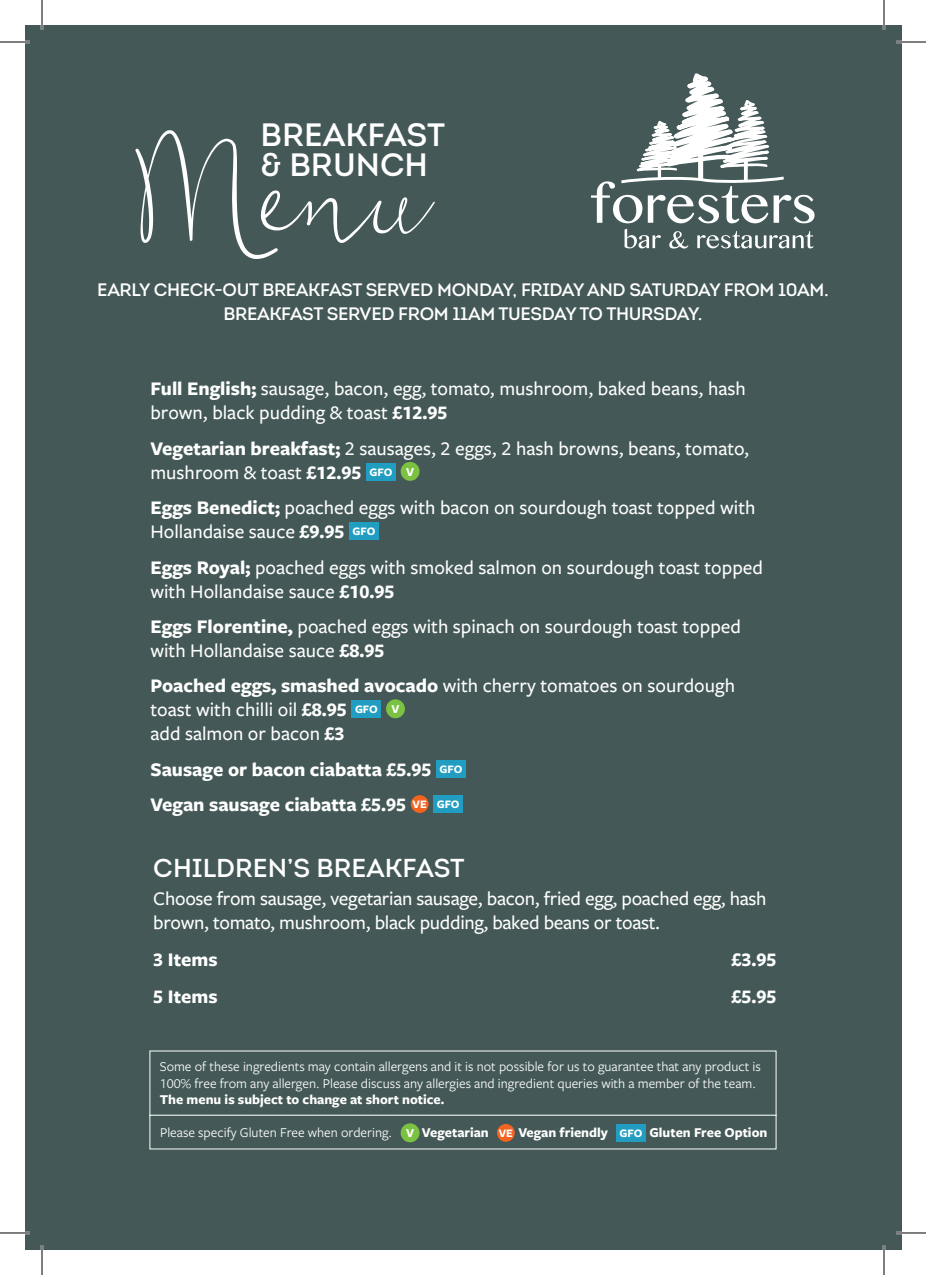
<style>
.page{position:relative;width:926px;height:1275px;background:#fff}
.page>*{position:absolute;margin:0;border:0;box-sizing:border-box;transform-origin:0 0}
.t1{font:166.8px "featherly";color:#fff}
.t2{font:32.4px/30px "Intro Regular Alt";color:#fff}
.t3{font:26px "Intro Regular Alt";color:#fff}
.t4{font:500 20px/24px "Freight Sans Pro";color:#fff}
.t5{font:700 20px/35.4px "Freight Sans Pro";color:#fff}
.t6{font:18px/24px "Intro Regular Alt";letter-spacing:-.02em;color:#fff;text-align:center}
.t7{font:14px/16.8px "Freight Sans Pro";color:#fff}
.t8{font:700 14px "Freight Sans Pro";color:#fff}
.s1{font-weight:700}
.s2{font-weight:700;font-size:11.8px}
.s3{font-size:11.8px}
.s4{font-weight:400}
.s5{font-size:12.6px}
</style>
<div class="page">
<div style="left:25px;top:25px;width:876px;height:1225px;background:#445957"></div>
<svg style="left:624px;top:229px;width:37px;height:19px"></svg>
<svg style="left:669px;top:231px;width:19px;height:17px"></svg>
<svg style="left:697px;top:231px;width:117px;height:17px"></svg>
<svg style="left:591px;top:73px;width:223px;height:150px"></svg>
<div style="left:150px;top:1114px;width:626px;height:35px;background:#445957;border:1px solid #fff"></div>
<div style="left:401px;top:1123px;width:19px;height:19px;background:#7bc142;border-radius:50%"></div>
<div style="left:497px;top:1124px;width:18px;height:17px;background:#f36421;border-radius:50%"></div>
<div style="left:616px;top:1124px;width:30px;height:18px;background:#209dc0"></div>
<div style="left:366px;top:463px;width:30px;height:18px;background:#209dc0"></div>
<div style="left:401px;top:462px;width:19px;height:19px;background:#7bc142;border-radius:50%"></div>
<div style="left:349px;top:522px;width:30px;height:18px;background:#209dc0"></div>
<div style="left:351px;top:700px;width:30px;height:18px;background:#209dc0"></div>
<div style="left:386px;top:699px;width:19px;height:19px;background:#7bc142;border-radius:50%"></div>
<div style="left:436px;top:760px;width:30px;height:17px;background:#209dc0"></div>
<div style="left:411px;top:795px;width:18px;height:18px;background:#f36421;border-radius:50%"></div>
<div style="left:433px;top:795px;width:30px;height:18px;background:#209dc0"></div>
<hr style="left:0;top:41px;width:30px;height:2px;background:#fff">
<hr style="left:896px;top:41px;width:30px;height:2px;background:#fff">
<hr style="left:0;top:1231px;width:30px;height:3px;background:#fff">
<hr style="left:896px;top:1231px;width:30px;height:3px;background:#fff">
<hr style="left:41px;top:0;width:2px;height:30px;background:#fff">
<hr style="left:41px;top:1245px;width:2px;height:30px;background:#fff">
<hr style="left:883px;top:0;width:2px;height:30px;background:#fff">
<hr style="left:883px;top:1245px;width:2px;height:30px;background:#fff">
<hr style="left:0;top:42px;width:30px;height:1px;background:#000">
<hr style="left:896px;top:42px;width:30px;height:1px;background:#000">
<hr style="left:0;top:1232px;width:30px;height:1px;background:#000">
<hr style="left:896px;top:1232px;width:30px;height:1px;background:#000">
<hr style="left:42px;top:0;width:1px;height:30px;background:#000">
<hr style="left:42px;top:1245px;width:1px;height:30px;background:#000">
<hr style="left:884px;top:0;width:1px;height:30px;background:#000">
<hr style="left:884px;top:1245px;width:1px;height:30px;background:#000">
<h2 class="t2" style="left:260px;top:120px;width:186px">BREAKFAST &amp; BRUNCH</h2>
<h1 class="t1" style="left:141px;top:72px;width:294px">Menu</h1>
<p class="t6" style="left:97px;top:277px;width:733px">EARLY CHECK-OUT BREAKFAST SERVED MONDAY, FRIDAY AND SATURDAY FROM 10AM.<br>BREAKFAST SERVED FROM 11AM TUESDAY TO THURSDAY.</p>
<p class="t4" style="left:150px;top:376px;width:597px"><span class="s1">Full English;</span> sausage, bacon, egg, tomato, mushroom, baked beans, hash brown, black pudding &amp; toast <span class="s1">£12.95</span></p>
<p class="t4" style="left:150px;top:435px;width:600px"><span class="s1">Vegetarian breakfast;</span> 2 sausages, 2 eggs, 2 hash browns, beans, tomato, mushroom &amp; toast <span class="s1">£12.95</span> <span class="s2">GFO</span> <sup>V</sup></p>
<p class="t4" style="left:150px;top:495px;width:607px"><span class="s1">Eggs Benedict;</span> poached eggs with bacon on sourdough toast topped with<br>Hollandaise sauce <span class="s1">£9.95</span> <span class="s2">GFO</span></p>
<p class="t4" style="left:150px;top:554px;width:614px"><span class="s1">Eggs Royal;</span> poached eggs with smoked salmon on sourdough toast topped with Hollandaise sauce <span class="s1">£10.95</span></p>
<p class="t4" style="left:150px;top:613px;width:592px"><span class="s1">Eggs Florentine,</span> poached eggs with spinach on sourdough toast topped with Hollandaise sauce <span class="s1">£8.95</span></p>
<p class="t4" style="left:150px;top:673px;width:586px"><span class="s1">Poached eggs, smashed avocado</span> with cherry tomatoes on sourdough toast with chilli oil <span class="s1">£8.95</span> <span class="s2">GFO</span> <sup>V<br></sup>add salmon or bacon <span class="s1">£3</span></p>
<p class="t5" style="left:150px;top:750px;width:314px">Sausage or bacon ciabatta £5.95 <span class="s3">GFO<br></span>Vegan sausage ciabatta £5.95 <span class="s3">VE GFO</span></p>
<h3 class="t3" style="left:153px;top:851px;width:313px">CHILDREN’S BREAKFAST</h3>
<p class="t4" style="left:153px;top:886px;width:615px">Choose from sausage, vegetarian sausage, bacon, fried egg, poached egg, hash brown, tomato, mushroom, black pudding, baked beans or toast.</p>
<p class="t5" style="left:153px;top:941px;width:66px">3 Items</p>
<p class="t5" style="left:731px;top:941px;width:46px">£3.95</p>
<p class="t5" style="left:153px;top:978px;width:66px">5 Items</p>
<p class="t5" style="left:731px;top:978px;width:46px">£5.95</p>
<p class="t7" style="left:160px;top:1057px;width:603px">Some of these ingredients may contain allergens and it is not possible for us to guarantee that any product is<br>100% free from any allergen. Please discuss any allergies and ingredient queries with a member of the team.</p>
<p class="t8" style="left:160px;top:1090px;width:286px">The menu is subject to change at short notice.</p>
<p class="t8" style="left:160px;top:1123px;width:609px"><span class="s4">Please specify Gluten Free when ordering.</span> <span class="s5">V</span> Vegetarian <span class="s3">VE</span> Vegan friendly <span class="s3">GFO</span> Gluten Free Option</p>
</div>
